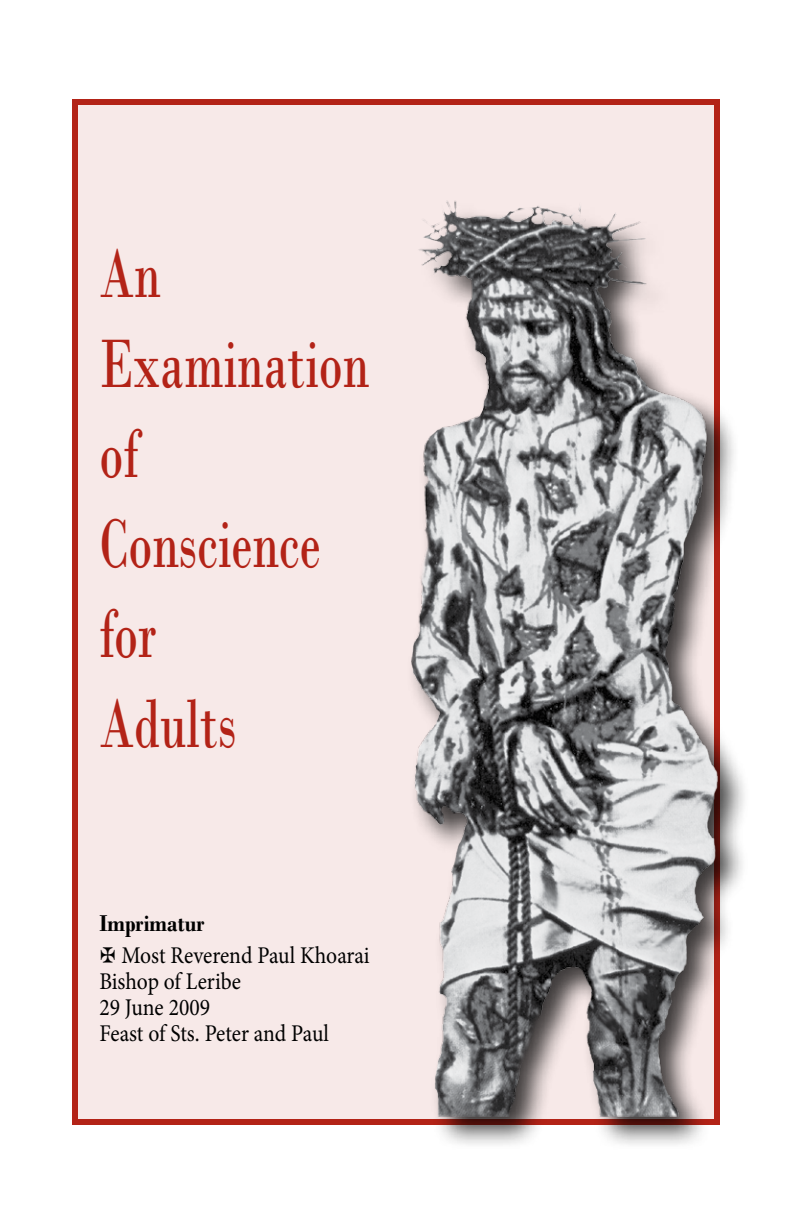
<style>
.page{position:relative;width:792px;height:1224px;background:#fff}
.page>*{position:absolute;margin:0;border:0;box-sizing:border-box;transform-origin:0 0}
.t1{font:72px/90px "Bodoni";color:#b32317;scale:.68 1}
.t2{font:24px/26px "Minion Pro";letter-spacing:-.005em;color:#000;scale:.9 1}
.t3{font:700 24px "Bodoni";color:#000;scale:.9 1}
</style>
<div class="page">
<div style="left:72px;top:99px;width:648px;height:1026px;background:#f7e9e8;border:6px solid #b32317"></div>
<div style="left:406px;top:198px;width:345px;height:952px;background:#000;opacity:.75"></div>
<img style="left:406px;top:190px;width:327px;height:927px">
<h1 class="t1" style="left:99px;top:229px;width:399px">An<br>Examination of<br>Conscience for<br>Adults</h1>
<p class="t3" style="left:99px;top:909px;width:118px">Imprimatur</p>
<p class="t2" style="left:99px;top:942px;width:302px;text-indent:22px">Most Reverend Paul Khoarai<br>Bishop of Leribe<br>29 June 2009<br>Feast of Sts. Peter and Paul</p>
</div>
